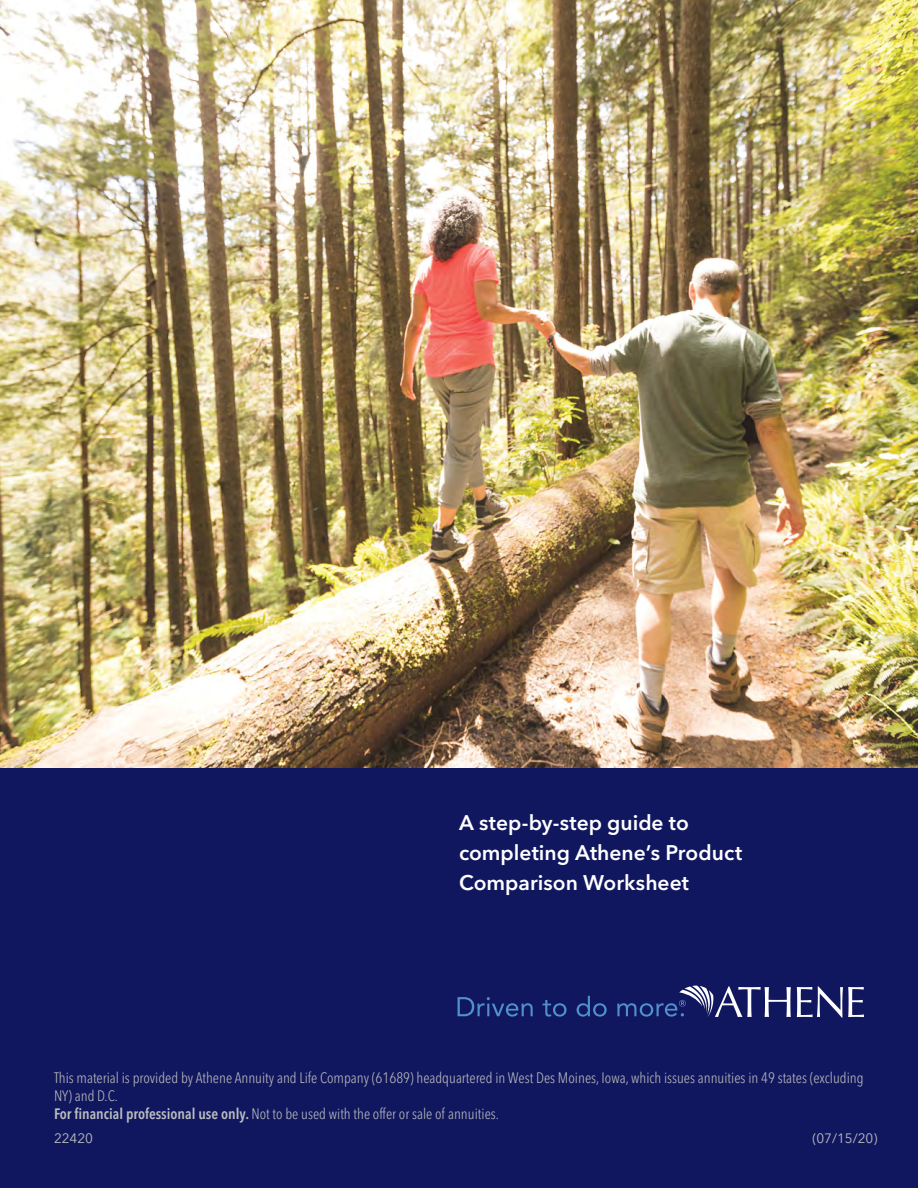
<style>
.page{position:relative;width:918px;height:1188px;background:#fff}
.page>*{position:absolute;margin:0;border:0;box-sizing:border-box;transform-origin:0 0}
.t1{font:600 21px/30px "Avenir Next LT Pro";color:#fff}
.t2{font:300 condensed 15px/18px "Avenir Next LT Pro";color:#bcbec0}
.t3{font:13.5px "Avenir Next LT Pro";color:#bcbec0}
.s1{font-weight:600}
</style>
<div class="page">
<img style="left:0;top:0;width:918px;height:769px">
<div style="left:0;top:769px;width:918px;height:419px;background:#11175e"></div>
<svg style="left:797px;top:986px;width:67px;height:32px"></svg>
<svg style="left:458px;top:997px;width:75px;height:20px"></svg>
<svg style="left:543px;top:1000px;width:24px;height:17px"></svg>
<svg style="left:577px;top:996px;width:30px;height:21px"></svg>
<svg style="left:617px;top:986px;width:174px;height:31px"></svg>
<h1 class="t1" style="left:459px;top:808px;width:285px">A step-by-step guide to completing Athene’s Product<br>Comparison Worksheet</h1>
<p class="t2" style="left:54px;top:1069px;width:811px">This material is provided by Athene Annuity and Life Company (61689) headquartered in West Des Moines, Iowa, which issues annuities in 49 states (excluding<br>NY) and D.C.<br><span class="s1">For financial professional use only.</span> Not to be used with the offer or sale of annuities.</p>
<p class="t3" style="left:54px;top:1131px;width:41px">22420</p>
<p class="t3" style="left:812px;top:1131px;width:67px">(07/15/20)</p>
</div>
